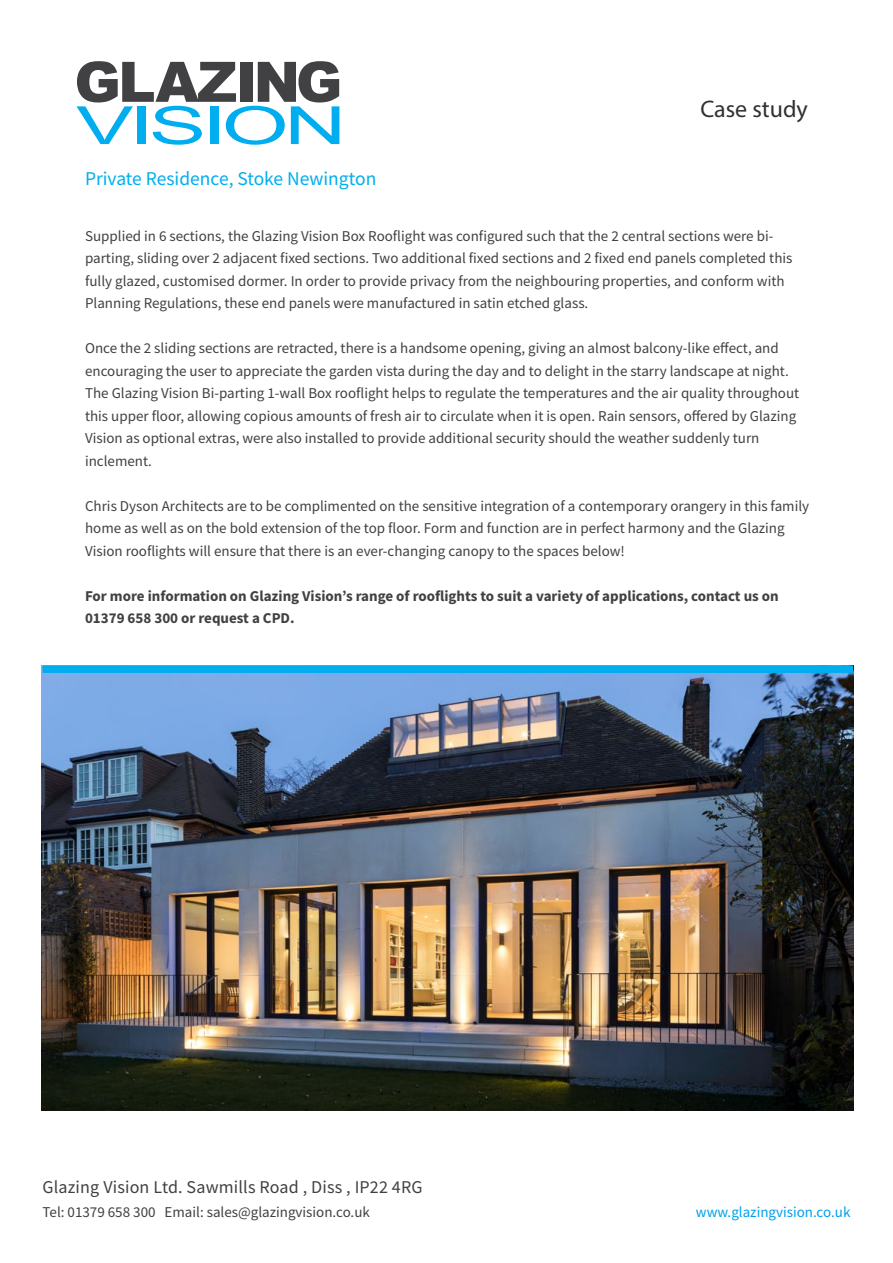
<style>
.page{position:relative;width:893px;height:1263px;background:#fff}
.page>*{position:absolute;margin:0;border:0;box-sizing:border-box;transform-origin:0 0}
.t1{font:24px "Myriad Pro";color:#323132}
.t2{font:19.5px "Source Sans Pro";color:#00aeef}
.t3{font:18px "Source Sans Pro";letter-spacing:.01em;color:#414042}
.t4{font:15px/22.5px "Source Sans Pro";color:#414042}
.t5{font:700 15px/22.5px "Source Sans Pro";color:#414042}
.t6{font:15px "Source Sans Pro";color:#009fee}
</style>
<div class="page">
<img style="left:42px;top:665px;width:811px;height:446px">
<svg style="left:77px;top:61px;width:262px;height:84px"></svg>
<div style="left:43px;top:665px;width:810px;height:8px;background:#00aeef"></div>
<h2 class="t2" style="left:85px;top:166px;width:293px">Private Residence, Stoke Newington</h2>
<h1 class="t1" style="left:700px;top:94px;width:109px">Case study</h1>
<p class="t4" style="left:85px;top:225px;width:709px">Supplied in 6 sections, the Glazing Vision Box Rooflight was configured such that the 2 central sections were bi&shy;parting, sliding over 2 adjacent fixed sections. Two additional fixed sections and 2 fixed end panels completed this fully glazed, customised dormer. In order to provide privacy from the neighbouring properties, and conform with Planning Regulations, these end panels were manufactured in satin etched glass.</p>
<p class="t4" style="left:85px;top:337px;width:716px">Once the 2 sliding sections are retracted, there is a handsome opening, giving an almost balcony-like effect, and encouraging the user to appreciate the garden vista during the day and to delight in the starry landscape at night.<br>The Glazing Vision Bi-parting 1-wall Box rooflight helps to regulate the temperatures and the air quality throughout this upper floor, allowing copious amounts of fresh air to circulate when it is open. Rain sensors, offered by Glazing Vision as optional extras, were also installed to provide additional security should the weather suddenly turn inclement.</p>
<p class="t4" style="left:85px;top:495px;width:726px">Chris Dyson Architects are to be complimented on the sensitive integration of a contemporary orangery in this family home as well as on the bold extension of the top floor. Form and function are in perfect harmony and the Glazing<br>Vision rooflights will ensure that there is an ever-changing canopy to the spaces below!</p>
<p class="t5" style="left:85px;top:584px;width:695px">For more information on Glazing Vision’s range of rooflights to suit a variety of applications, contact us on<br>01379 658 300 or request a CPD.</p>
<p class="t3" style="left:43px;top:1175px;width:382px">Glazing Vision Ltd. Sawmills Road , Diss , IP22 4RG</p>
<p class="t4" style="left:43px;top:1200px;width:329px">Tel: 01379 658 300 Email: sales@glazingvision.co.uk</p>
<p class="t6" style="left:696px;top:1202px;width:156px">www.glazingvision.co.uk</p>
</div>
